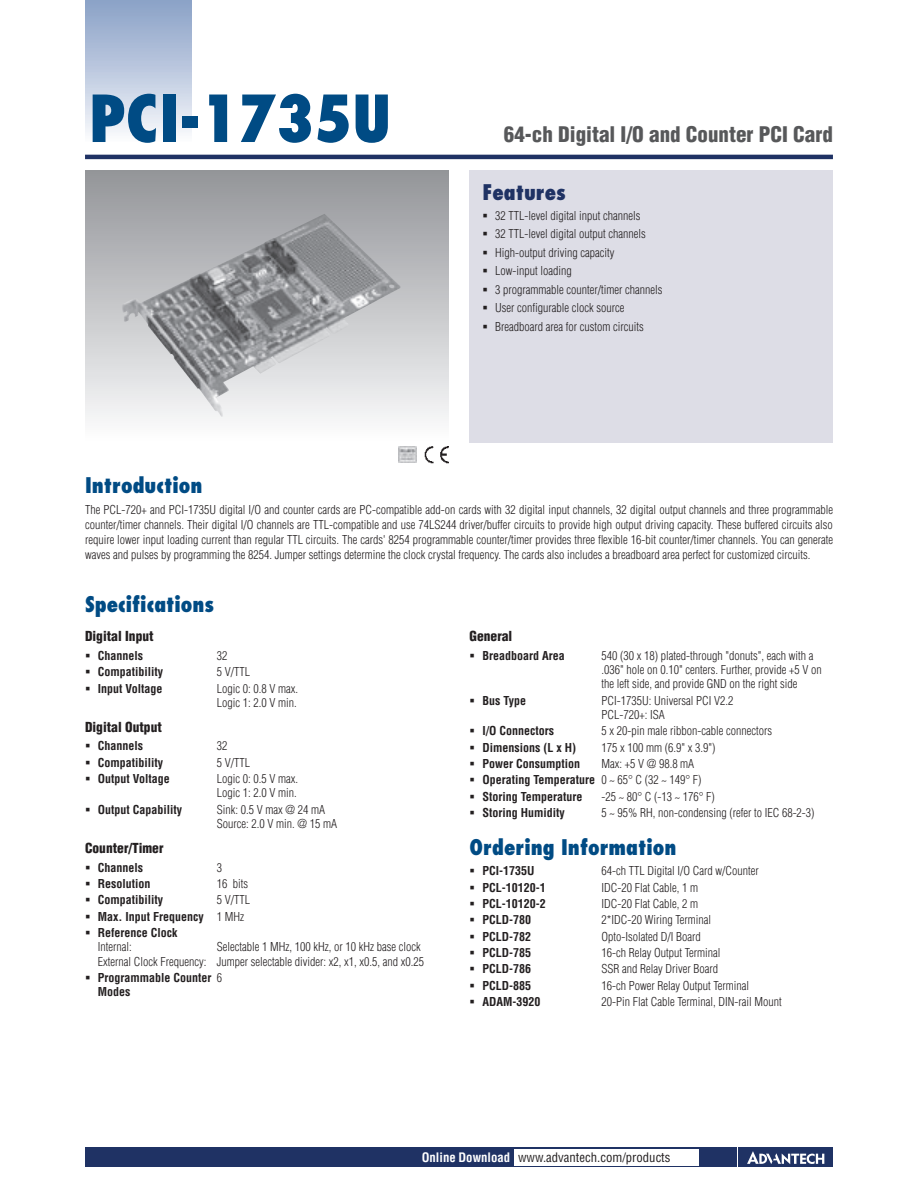
<style>
.page{position:relative;width:918px;height:1188px;background:#fff}
.page>*{position:absolute;margin:0;border:0;box-sizing:border-box;transform-origin:0 0}
.t1{font:800 condensed 63px "Futura";color:#004b84}
.t2{font:800 condensed 21px "Futura";color:#004b84}
.t3{font:900 condensed 21px "Helvetica";color:#57585a}
.t4{font:800 condensed 21px "Futura";color:#1f3264}
.t5{font:900 condensed 13.5px "Helvetica";color:#231f20}
.t6{font:condensed 12.75px "Helvetica";color:#231f20}
.t7{font:300 condensed 12px/14.2px "Helvetica";color:#231f20}
.t8{font:700 condensed 12px/16.4px "Helvetica";color:#231f20}
.t9{font:12px/16.4px "Wingdings";color:#231f20;text-align:justify}
.s1{font-weight:300}
.s2{font-weight:700;color:#fff}
</style>
<div class="page">
<div style="left:85px;top:1147px;width:651px;height:20px;background:#1f3264"></div>
<hr style="left:85px;top:155px;width:748px;height:4px;background:#1f3264">
<div style="left:85px;top:0;width:106px;height:143px;background:linear-gradient(to bottom,#879fc5,#fafafd)"></div>
<div style="left:470px;top:170px;width:363px;height:272px;background:#dddde6"></div>
<div style="left:738px;top:1147px;width:95px;height:20px;background:#1f3264"></div>
<svg style="left:747px;top:1151px;width:77px;height:13px"></svg>
<div style="left:514px;top:1149px;width:184px;height:16px;background:#fff"></div>
<img style="left:425px;top:446px;width:23px;height:17px">
<div style="left:85px;top:170px;width:363px;height:272px;background:linear-gradient(to bottom,#939498,#fcfcfd)"></div>
<img style="left:122px;top:214px;width:279px;height:203px">
<img style="left:399px;top:446px;width:17px;height:17px">
<h1 class="t1" style="left:89px;top:78px;width:304px">PCI-1735U</h1>
<h2 class="t3" style="left:504px;top:121px;width:331px">64-ch Digital I/O and Counter PCI Card</h2>
<h2 class="t4" style="left:482px;top:178px;width:85px">Features</h2>
<p class="t9" style="left:482px;top:207px;width:7px;line-height:18.5px">▪ ▪ ▪ ▪ ▪ ▪ ▪</p>
<p class="t7" style="left:495px;top:206px;width:169px;line-height:18.5px">32 TTL-level digital input channels<br>32 TTL-level digital output channels High-output driving capacity<br>Low-input loading<br>3 programmable counter/timer channels User configurable clock source Breadboard area for custom circuits</p>
<h2 class="t2" style="left:85px;top:472px;width:119px">Introduction</h2>
<p class="t7" style="left:85px;top:503px;width:750px;line-height:15px;text-align:justify">The PCL-720+ and PCI-1735U digital I/O and counter cards are PC-compatible add-on cards with 32 digital input channels, 32 digital output channels and three programmable counter/timer channels. Their digital I/O channels are TTL-compatible and use 74LS244 driver/buffer circuits to provide high output driving capacity. These buffered circuits also require lower input loading current than regular TTL circuits. The cards' 8254 programmable counter/timer provides three flexible 16-bit counter/timer channels. You can generate waves and pulses by programming the 8254. Jumper settings determine the clock crystal frequency. The cards also includes a breadboard area perfect for customized circuits.</p>
<h2 class="t2" style="left:85px;top:591px;width:131px">Specifications</h2>
<p class="t5" style="left:85px;top:628px;width:70px">Digital Input</p>
<p class="t8" style="left:98px;top:647px;width:47px">Channels</p>
<p class="t7" style="left:217px;top:648px;width:12px">32</p>
<p class="t8" style="left:98px;top:664px;width:67px">Compatibility</p>
<p class="t7" style="left:217px;top:665px;width:35px">5 V/TTL</p>
<p class="t8" style="left:98px;top:680px;width:66px">Input Voltage</p>
<p class="t7" style="left:217px;top:681px;width:83px">Logic 0: 0.8 V max.<br>Logic 1: 2.0 V min.</p>
<p class="t5" style="left:85px;top:719px;width:78px">Digital Output</p>
<p class="t8" style="left:98px;top:738px;width:47px">Channels</p>
<p class="t7" style="left:217px;top:739px;width:12px">32</p>
<p class="t8" style="left:98px;top:754px;width:67px">Compatibility</p>
<p class="t7" style="left:217px;top:755px;width:35px">5 V/TTL</p>
<p class="t8" style="left:98px;top:771px;width:74px">Output Voltage</p>
<p class="t7" style="left:217px;top:772px;width:83px">Logic 0: 0.5 V max.<br>Logic 1: 2.0 V min.</p>
<p class="t8" style="left:98px;top:801px;width:86px">Output Capability</p>
<p class="t7" style="left:217px;top:802px;width:122px">Sink: 0.5 V max @ 24 mA<br>Source: 2.0 V min. @ 15 mA</p>
<p class="t5" style="left:85px;top:840px;width:80px">Counter/Timer</p>
<p class="t8" style="left:98px;top:859px;width:47px">Channels</p>
<p class="t7" style="left:217px;top:860px;width:7px">3</p>
<p class="t8" style="left:98px;top:875px;width:54px">Resolution</p>
<p class="t7" style="left:217px;top:876px;width:33px">16 bits</p>
<p class="t8" style="left:98px;top:892px;width:67px">Compatibility</p>
<p class="t9" style="left:85px;top:648px;width:7px">▪ ▪ ▪</p>
<p class="t9" style="left:85px;top:738px;width:7px">▪ ▪ ▪</p>
<p class="t9" style="left:85px;top:802px;width:7px">▪</p>
<p class="t9" style="left:85px;top:859px;width:7px">▪ ▪ ▪ ▪ ▪</p>
<p class="t8" style="left:98px;top:892px;width:154px;text-indent:119px"><span class="s1">5 V/TTL<br></span>Max. Input Frequency <span class="s1">1 MHz<br></span>Reference Clock</p>
<p class="t7" style="left:98px;top:940px;width:35px">Internal:</p>
<p class="t7" style="left:98px;top:940px;width:328px;text-align:right">Selectable 1 MHz, 100 kHz, or 10 kHz base clock<br>External Clock Frequency: Jumper selectable divider: x2, x1, x0.5, and x0.25</p>
<p class="t8" style="left:98px;top:970px;width:126px;line-height:14.2px">Programmable Counter <span class="s1">6<br></span>Modes</p>
<p class="t9" style="left:85px;top:970px;width:7px">▪</p>
<p class="t5" style="left:470px;top:628px;width:44px">General</p>
<p class="t8" style="left:482px;top:647px;width:84px">Breadboard Area</p>
<p class="t7" style="left:601px;top:648px;width:222px">540 (30 x 18) plated-through "donuts", each with a .036" hole on 0.10" centers. Further, provide +5 V on the left side, and provide GND on the right side</p>
<p class="t8" style="left:482px;top:692px;width:45px">Bus Type</p>
<p class="t7" style="left:601px;top:693px;width:133px">PCI-1735U: Universal PCI V2.2<br>PCL-720+: ISA</p>
<p class="t8" style="left:482px;top:723px;width:73px">I/O Connectors</p>
<p class="t7" style="left:601px;top:724px;width:172px">5 x 20-pin male ribbon-cable connectors</p>
<p class="t8" style="left:482px;top:739px;width:95px">Dimensions (L x H)</p>
<p class="t7" style="left:601px;top:740px;width:116px">175 x 100 mm (6.9" x 3.9")</p>
<p class="t8" style="left:482px;top:755px;width:99px">Power Consumption</p>
<p class="t9" style="left:470px;top:647px;width:7px">▪</p>
<p class="t9" style="left:470px;top:692px;width:7px">▪</p>
<p class="t9" style="left:470px;top:723px;width:7px">▪ ▪ ▪ ▪ ▪ ▪</p>
<p class="t8" style="left:482px;top:755px;width:221px;text-indent:119px"><span class="s1">Max: +5 V @ 98.8 mA<br></span>Operating Temperature <span class="s1">0 ~ 65° C (32 ~ 149° F)<br></span>Storing Temperature</p>
<p class="t7" style="left:601px;top:789px;width:115px">-25 ~ 80° C (-13 ~ 176° F)</p>
<p class="t8" style="left:482px;top:805px;width:84px">Storing Humidity</p>
<p class="t7" style="left:601px;top:806px;width:215px">5 ~ 95% RH, non-condensing (refer to IEC 68-2-3)</p>
<h2 class="t2" style="left:470px;top:833px;width:208px">Ordering Information</h2>
<p class="t8" style="left:482px;top:863px;width:54px">PCI-1735U</p>
<p class="t7" style="left:601px;top:864px;width:159px">64-ch TTL Digital I/O Card w/Counter</p>
<p class="t8" style="left:482px;top:879px;width:65px">PCL-10120-1</p>
<p class="t7" style="left:601px;top:880px;width:98px">IDC-20 Flat Cable, 1 m</p>
<p class="t8" style="left:482px;top:895px;width:65px">PCL-10120-2</p>
<p class="t7" style="left:601px;top:896px;width:98px">IDC-20 Flat Cable, 2 m</p>
<p class="t8" style="left:482px;top:912px;width:50px">PCLD-780</p>
<p class="t7" style="left:601px;top:913px;width:111px">2*IDC-20 Wiring Terminal</p>
<p class="t8" style="left:482px;top:928px;width:50px">PCLD-782</p>
<p class="t7" style="left:601px;top:929px;width:101px">Opto-Isolated D/I Board</p>
<p class="t8" style="left:482px;top:944px;width:50px">PCLD-785</p>
<p class="t7" style="left:601px;top:946px;width:121px">16-ch Relay Output Terminal</p>
<p class="t8" style="left:482px;top:961px;width:50px">PCLD-786</p>
<p class="t7" style="left:601px;top:962px;width:118px">SSR and Relay Driver Board</p>
<p class="t8" style="left:482px;top:977px;width:50px">PCLD-885</p>
<p class="t7" style="left:601px;top:978px;width:149px">16-ch Power Relay Output Terminal</p>
<p class="t8" style="left:482px;top:994px;width:60px">ADAM-3920</p>
<p class="t7" style="left:601px;top:995px;width:182px">20-Pin Flat Cable Terminal, DIN-rail Mount</p>
<p class="t9" style="left:470px;top:863px;width:7px">▪ ▪ ▪ ▪ ▪ ▪ ▪ ▪ ▪</p>
<p class="t6" style="left:422px;top:1150px;width:250px"><span class="s2">Online Download</span> www.advantech.com/products</p>
</div>
